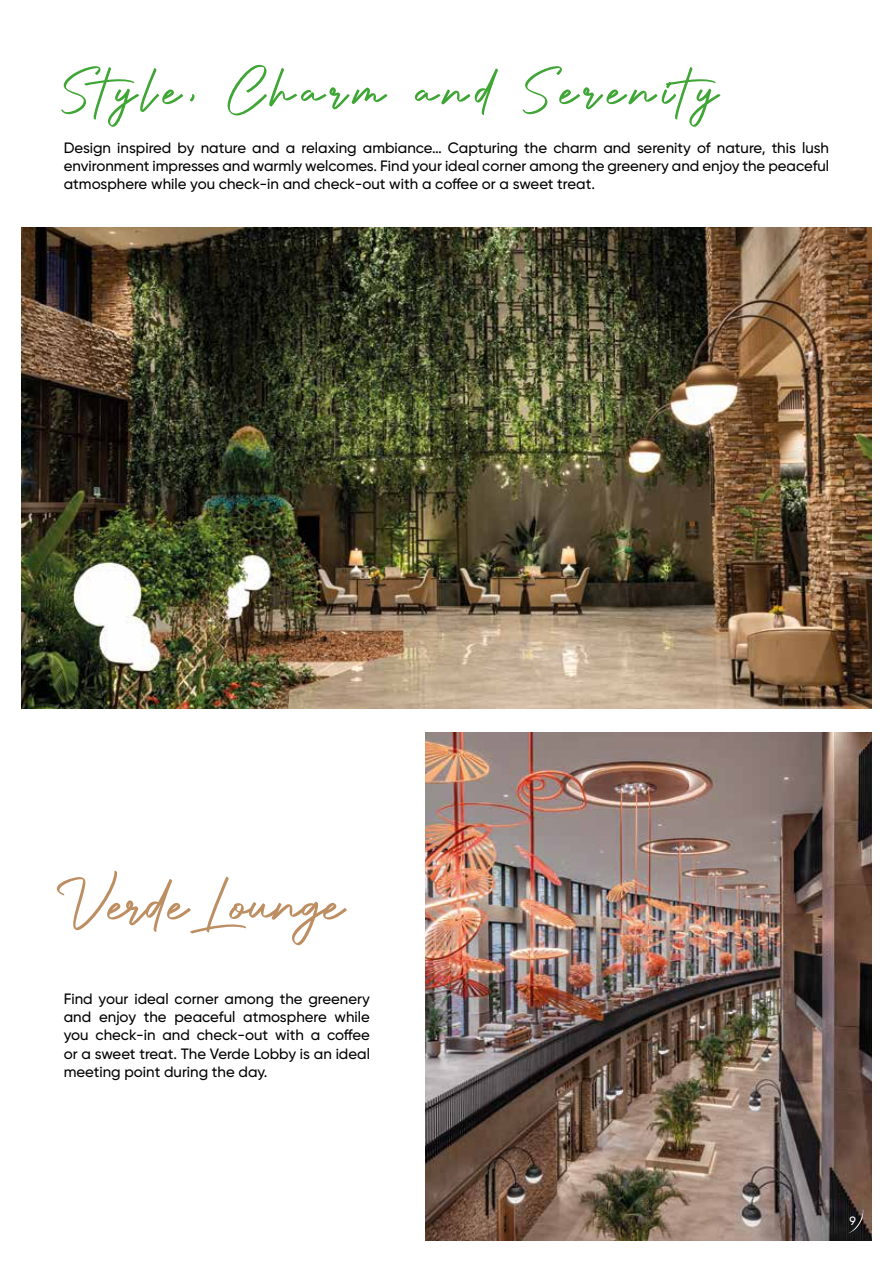
<style>
.page{position:relative;width:893px;height:1263px;background:#fff}
.page>*{position:absolute;margin:0;border:0;box-sizing:border-box;transform-origin:0 0}
.t1{font:75px "Authentic Signature";color:#bd8e61}
.t2{font:66px "Authentic Signature";letter-spacing:.11em;color:#3fa535}
.t3{font:500 15px/18px "Gilroy";color:#000;text-align:justify}
.t4{font:500 12px "Gilroy";color:#fff}
</style>
<div class="page">
<img style="left:425px;top:732px;width:447px;height:509px">
<img style="left:21px;top:227px;width:851px;height:481px">
<svg style="left:849px;top:1209px;width:14px;height:24px"></svg>
<h2 class="t2" style="left:64px;top:54px;width:668px">Style, Charm and Serenity</h2>
<p class="t3" style="left:64px;top:138px;width:767px">Design inspired by nature and a relaxing ambiance… Capturing the charm and serenity of nature, this lush environment impresses and warmly welcomes. Find your ideal corner among the greenery and enjoy the peaceful atmosphere while you check-in and check-out with a coffee or a sweet treat.</p>
<h1 class="t1" style="left:69px;top:862px;width:276px">Verde Lounge</h1>
<p class="t3" style="left:64px;top:990px;width:308px">Find your ideal corner among the greenery and enjoy the peaceful atmosphere while you check-in and check-out with a coffee or a sweet treat. The Verde Lobby is an ideal meeting point during the day.</p>
<p class="t4" style="left:850px;top:1213px;width:8px">9</p>
</div>
